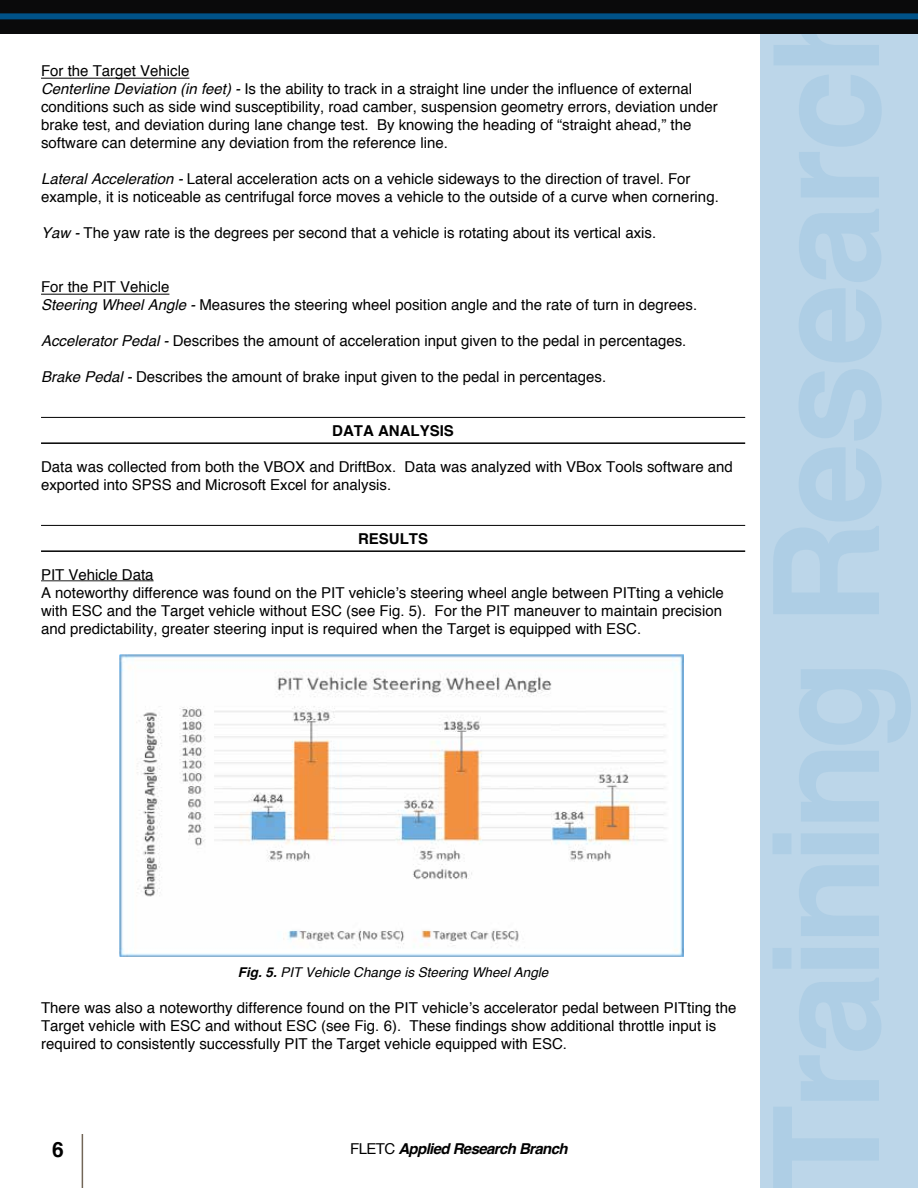
<style>
.page{position:relative;width:918px;height:1188px;background:#fff}
.page>*{position:absolute;margin:0;border:0;box-sizing:border-box;transform-origin:0 0}
.t1{font:700 21px "Helvetica";color:#000}
.t2{font:15px/18px "Helvetica";color:#000}
.t3{font:italic 700 15px "Helvetica";letter-spacing:-.04em;color:#000}
.t4{font:700 15px "Helvetica";color:#000}
.t5{font:italic 13.5px "Helvetica";color:#000}
.s1{font-style:italic}
.s2{font-family:"Arial"}
.s3{font-weight:700}
.s4{font-weight:400;font-style:normal}
</style>
<div class="page">
<div style="left:760px;top:0;width:158px;height:1188px;background:#bcd6e9"></div>
<div style="left:0;top:0;width:918px;height:33px;background:#0a0a0b"></div>
<div style="left:0;top:13px;width:918px;height:6px;background:#005288"></div>
<hr style="left:82px;top:1134px;width:1px;height:54px;background:#726658">
<hr style="left:41px;top:417px;width:704px;height:1px;background:#000">
<hr style="left:41px;top:442px;width:704px;height:2px;background:#000">
<hr style="left:41px;top:525px;width:704px;height:1px;background:#000">
<hr style="left:41px;top:550px;width:704px;height:2px;background:#000">
<hr style="left:41px;top:580px;width:113px;height:1px;background:#1d1d1d">
<hr style="left:41px;top:294px;width:128px;height:1px;background:#000">
<hr style="left:41px;top:78px;width:148px;height:1px;background:#000">
<img style="left:120px;top:655px;width:564px;height:301px">
<p class="t2" style="left:41px;top:62px;width:678px">For the Target Vehicle<br><span class="s1">Centerline Deviation (in feet) -</span> Is the ability to track in a straight line under the influence of external conditions such as side wind susceptibility, road camber, suspension geometry errors, deviation under brake test, and deviation during lane change test. By knowing the heading of “straight ahead,” the software can determine any deviation f<span class="s2">rom</span> the reference line.</p>
<p class="t2" style="left:41px;top:170px;width:679px"><span class="s1">Lateral Acceleration -</span> Lateral acceleration acts on a vehicle sideways to the direction of travel. For example, it is noticeable as centrifugal force moves a vehicle to the outside of a curve when cornering.</p>
<p class="t2" style="left:41px;top:224px;width:617px"><span class="s1">Yaw -</span> The yaw rate is the degrees per second that a vehicle is rotating about its vertical axis.</p>
<p class="t2" style="left:41px;top:278px;width:658px">For the PIT Vehicle<br><span class="s1">Steering Wheel Angle -</span> Measures the steering wheel position angle and the rate of turn in degrees.</p>
<p class="t2" style="left:41px;top:332px;width:647px"><span class="s1">Accelerator Pedal -</span> Describes the amount of acceleration input given to the pedal in percentages.</p>
<p class="t2" style="left:41px;top:368px;width:567px"><span class="s1">Brake Pedal -</span> Describes the amount of brake input given to the pedal in percentages.</p>
<p class="t4" style="left:332px;top:418px;width:123px">DATA ANALYSIS</p>
<p class="t2" style="left:41px;top:458px;width:693px">Data was collected from both the VBOX and DriftBox. Data was analyzed with VBox Tools software and exported into SPSS and Microsoft Excel for analysis.</p>
<p class="t4" style="left:358px;top:526px;width:72px">RESULTS</p>
<p class="t2" style="left:41px;top:566px;width:684px">PIT Vehicle Data<br>A noteworthy difference was found on the PIT vehicle’s steering wheel angle between PITting a vehicle with ESC and the Target vehicle without ESC (see Fig. 5). For the PIT maneuver to maintain precision and predictability, greater steering input is required when the Target is equipped with ESC.</p>
<p class="t5" style="left:238px;top:961px;width:312px"><span class="s3">Fig. 5.</span> PIT Vehicle Change is Steering Wheel Angle</p>
<p class="t2" style="left:41px;top:999px;width:697px">There was also a noteworthy difference found on the PIT vehicle’s accelerator pedal between PITting the<br>Target vehicle with ESC and without ESC (see Fig. 6). These findings show additional throttle input is required to consistently successfully PIT the Target vehicle equipped with ESC.</p>
<h1 class="t1" style="left:52px;top:1133px;width:13px">6</h1>
<p class="t3" style="left:350px;top:1136px;width:219px"><span class="s4">FLETC</span> Applied Research Branch</p>
</div>
